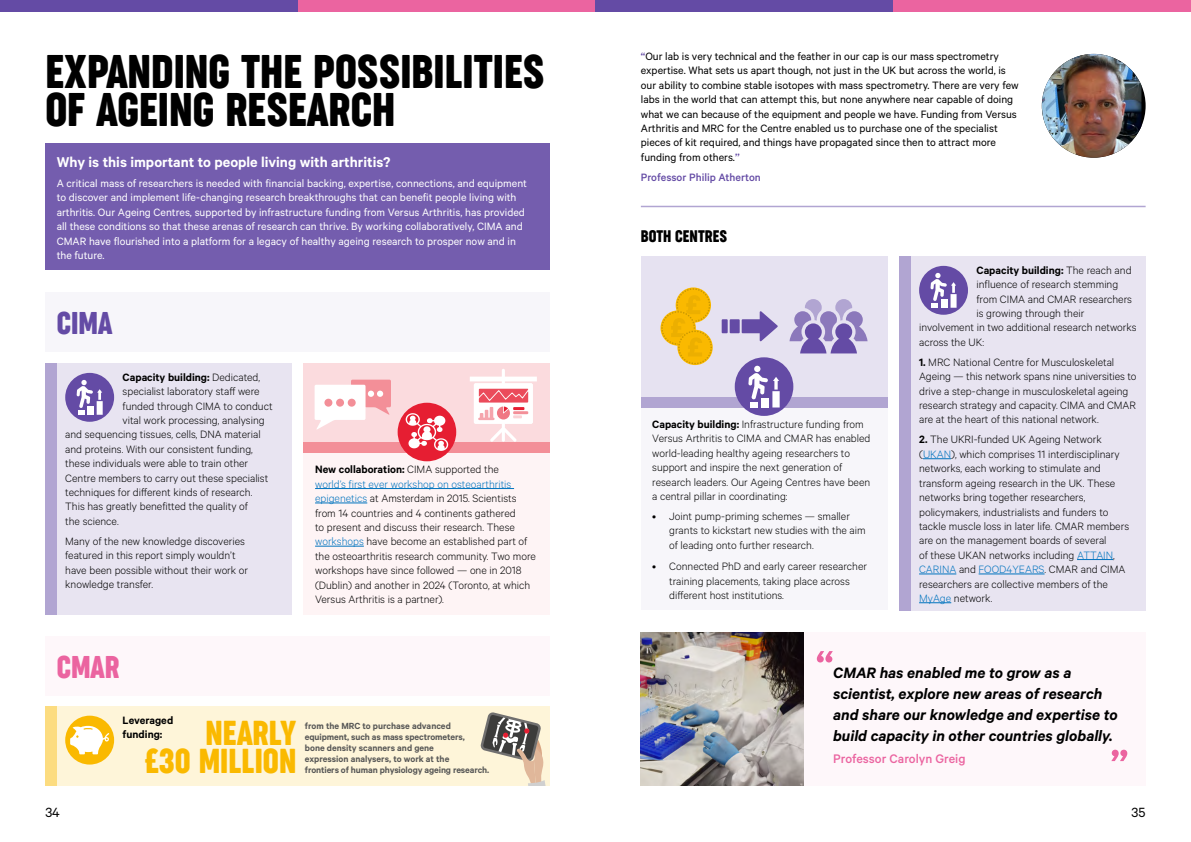
<style>
.page{position:relative;width:1191px;height:842px;background:#fff}
.page>*{position:absolute;margin:0;border:0;box-sizing:border-box;transform-origin:0 0}
.Header_1{font:45px/38px "Versus Arthritis Display";color:#000}
.Names{font:33px/28px "Versus Arthritis Display";color:#fab900;text-align:right}
.Subheader{font:30px "Versus Arthritis Display";color:#644ba5}
.Subheader-2{font:30px "Versus Arthritis Display";color:#eb64a0}
.t1{font:italic 600 16.9px/20.8px "Calibre";color:#000}
.Subheader-3{font:600 16px "Calibre";color:#fff}
.Subheader-4{font:16px "Versus Arthritis Display";color:#000}
.t2{font:15px "Calibre";color:#000}
.Intro_copy{font:500 14px "Calibre";color:#eb64a0}
.Body_copy{font:300 12px/14.4px "Calibre";color:#000}
.Intro_copy-2{font:12px/14.4px "Calibre";color:#000}
.Body_copy-2{font:12px/14.4px "Calibre";color:#fff}
.Body_copy-3{font:600 12px/14.4px "Calibre";color:#000}
.Intro_copy-3{font:500 12px "Calibre";color:#644ba5}
.Labels{font:600 10px/11px "Calibre";letter-spacing:-.005em;color:#575756}
.s1{font-weight:300}
.s2{font-weight:600}
.s3{color:#0073be}
.s4{font-weight:500;color:#644ba5}
</style>
<div class="page">
<div style="left:0;top:0;width:298px;height:11px;background:#644ba5"></div>
<div style="left:893px;top:0;width:298px;height:11px;background:#eb64a0"></div>
<img style="left:1041px;top:54px;width:100px;height:104px">
<div style="left:45px;top:144px;width:505px;height:126px;background:#745dae"></div>
<div style="left:45px;top:292px;width:505px;height:60px;background:#f7f6fa"></div>
<div style="left:57px;top:363px;width:235px;height:251px;background:#e8e4f1"></div>
<div style="left:45px;top:363px;width:12px;height:251px;background:#b1a5d2"></div>
<div style="left:65px;top:373px;width:49px;height:49px;background:#644ba5;border-radius:50%"></div>
<svg style="left:77px;top:380px;width:26px;height:35px"></svg>
<div style="left:45px;top:636px;width:505px;height:59px;background:#fef7fa"></div>
<div style="left:57px;top:706px;width:493px;height:79px;background:#fef5d9"></div>
<div style="left:45px;top:706px;width:12px;height:79px;background:#fcdc80"></div>
<div style="left:65px;top:716px;width:49px;height:48px;background:#fab900;border-radius:50%"></div>
<svg style="left:70px;top:726px;width:40px;height:28px"></svg>
<hr style="left:641px;top:206px;width:504px;height:1px;background:#b1a5d2">
<div style="left:910px;top:256px;width:235px;height:354px;background:#e8e4f1"></div>
<svg style="left:923px;top:458px;width:28px;height:1px"></svg>
<hr style="left:1077px;top:559px;width:36px;height:1px;background:#0073be">
<hr style="left:919px;top:574px;width:37px;height:1px;background:#0073be">
<hr style="left:978px;top:574px;width:66px;height:1px;background:#0073be">
<hr style="left:919px;top:602px;width:32px;height:1px;background:#0073be">
<div style="left:899px;top:256px;width:11px;height:354px;background:#b1a5d2"></div>
<div style="left:919px;top:266px;width:49px;height:49px;background:#644ba5;border-radius:50%"></div>
<svg style="left:930px;top:273px;width:26px;height:35px"></svg>
<div style="left:298px;top:0;width:297px;height:11px;background:#eb64a0"></div>
<div style="left:595px;top:0;width:298px;height:11px;background:#644ba5"></div>
<div style="left:804px;top:632px;width:341px;height:153px;background:#fef7fa"></div>
<svg style="left:817px;top:651px;width:16px;height:11px"></svg>
<svg style="left:1111px;top:750px;width:16px;height:11px"></svg>
<img style="left:641px;top:632px;width:163px;height:153px">
<div style="left:304px;top:453px;width:246px;height:161px;background:#fef4f5"></div>
<hr style="left:315px;top:488px;width:199px;height:1px;background:#0073be">
<hr style="left:315px;top:503px;width:52px;height:1px;background:#0073be">
<hr style="left:315px;top:546px;width:49px;height:1px;background:#0073be">
<div style="left:304px;top:442px;width:246px;height:11px;background:#f38f98"></div>
<div style="left:304px;top:363px;width:246px;height:79px;background:#fbdbde"></div>
<div style="left:397px;top:403px;width:59px;height:58px;background:#e61e32;border-radius:50%"></div>
<svg style="left:406px;top:413px;width:42px;height:38px"></svg>
<div style="left:641px;top:408px;width:246px;height:202px;background:#f7f6fa"></div>
<div style="left:641px;top:396px;width:246px;height:12px;background:#b1a5d2"></div>
<div style="left:641px;top:256px;width:246px;height:140px;background:#e6e2f1"></div>
<div style="left:734px;top:357px;width:59px;height:59px;background:#644ba5;border-radius:50%"></div>
<svg style="left:748px;top:366px;width:31px;height:41px"></svg>
<svg style="left:470px;top:369px;width:67px;height:73px"></svg>
<svg style="left:314px;top:380px;width:77px;height:49px"></svg>
<svg style="left:661px;top:288px;width:51px;height:76px"></svg>
<svg style="left:721px;top:311px;width:56px;height:30px"></svg>
<svg style="left:789px;top:299px;width:78px;height:54px"></svg>
<svg style="left:480px;top:712px;width:66px;height:73px"></svg>
<p class="Header_1" style="left:45px;top:53px;width:501px">EXPANDING THE POSSIBILITIES<br>OF AGEING RESEARCH</p>
<p class="Subheader-3" style="left:57px;top:152px;width:335px">Why is this important to people living with arthritis?</p>
<p class="Body_copy-2" style="left:57px;top:176px;width:472px">A critical mass of researchers is needed with financial backing, expertise, connections, and equipment to discover and implement life-changing research breakthroughs that can benefit people living with arthritis. Our Ageing Centres, supported by infrastructure funding from Versus Arthritis, has provided all these conditions so that these arenas of research can thrive. By working collaboratively, CIMA and CMAR have flourished into a platform for a legacy of healthy ageing research to prosper now and in the future.</p>
<p class="Subheader" style="left:57px;top:306px;width:57px">CIMA</p>
<p class="Body_copy-3" style="left:123px;top:369px;width:139px">Capacity building: <span class="s1">Dedicated,</span></p>
<p class="Body_copy" style="left:123px;top:384px;width:138px">specialist laboratory staff were</p>
<p class="Body_copy" style="left:123px;top:398px;width:151px">funded through CIMA to conduct</p>
<p class="Body_copy" style="left:123px;top:412px;width:143px">vital work processing, analysing</p>
<p class="Body_copy" style="left:65px;top:427px;width:197px">and sequencing tissues, cells, DNA material</p>
<p class="Body_copy" style="left:65px;top:441px;width:189px">and proteins. With our consistent funding,</p>
<p class="Body_copy" style="left:65px;top:456px;width:184px">these individuals were able to train other</p>
<p class="Body_copy" style="left:65px;top:470px;width:205px">Centre members to carry out these specialist</p>
<p class="Body_copy" style="left:65px;top:484px;width:189px">techniques for different kinds of research.</p>
<p class="Body_copy" style="left:65px;top:499px;width:184px">This has greatly benefitted the quality of</p>
<p class="Body_copy" style="left:65px;top:513px;width:55px">the science.</p>
<p class="Body_copy" style="left:65px;top:533px;width:184px">Many of the new knowledge discoveries featured in this report simply wouldn’t have been possible without their work or knowledge transfer.</p>
<p class="Body_copy" style="left:315px;top:462px;width:222px"><span class="s2">New collaboration:</span> CIMA supported the<br><span class="s3">world’s first ever workshop on osteoarthritis epigenetics</span> at Amsterdam in 2015. Scientists from 14 countries and 4 continents gathered<br>to present and discuss their research. These <span class="s3">workshops</span> have become an established part of the osteoarthritis research community. Two more workshops have since followed — one in 2018 (Dublin) and another in 2024 (Toronto, at which Versus Arthritis is a partner).</p>
<p class="Subheader-2" style="left:57px;top:650px;width:64px">CMAR</p>
<p class="Body_copy-3" style="left:123px;top:712px;width:52px">Leveraged funding:</p>
<p class="Names" style="left:145px;top:719px;width:153px">NEARLY<br>£30 MILLION</p>
<p class="Labels" style="left:305px;top:720px;width:186px">from the MRC to purchase advanced equipment, such as mass spectrometers,<br>bone density scanners and gene<br>expression analysers, to work at the<br>frontiers of human physiology ageing research.</p>
<p class="Intro_copy-2" style="left:641px;top:49px;width:379px"><span class="s4">“</span>Our lab is very technical and the feather in our cap is our mass spectrometry expertise. What sets us apart though, not just in the UK but across the world, is our ability to combine stable isotopes with mass spectrometry. There are very few labs in the world that can attempt this, but none anywhere near capable of doing what we can because of the equipment and people we have. Funding from Versus Arthritis and MRC for the Centre enabled us to purchase one of the specialist pieces of kit required, and things have propagated since then to attract more funding from others.<span class="s4">’’</span></p>
<p class="Intro_copy-3" style="left:641px;top:170px;width:121px">Professor Philip Atherton</p>
<p class="Subheader-4" style="left:641px;top:227px;width:88px">BOTH CENTRES</p>
<p class="Body_copy" style="left:652px;top:416px;width:220px"><span class="s2">Capacity building:</span> Infrastructure funding from Versus Arthritis to CIMA and CMAR has enabled world-leading healthy ageing researchers to support and inspire the next generation of research leaders. Our Ageing Centres have been a central pillar in coordinating:</p>
<p class="Body_copy" style="left:669px;top:508px;width:198px;text-indent:-17px">• Joint pump-priming schemes — smaller grants to kickstart new studies with the aim of leading onto further research.</p>
<p class="Body_copy" style="left:669px;top:559px;width:199px;text-indent:-17px">• Connected PhD and early career researcher training placements, taking place across different host institutions.</p>
<p class="Body_copy-3" style="left:976px;top:262px;width:157px">Capacity building: <span class="s1">The reach and</span></p>
<p class="Body_copy" style="left:976px;top:277px;width:143px">influence of research stemming</p>
<p class="Body_copy" style="left:976px;top:291px;width:157px">from CIMA and CMAR researchers</p>
<p class="Body_copy" style="left:976px;top:305px;width:109px">is growing through their</p>
<p class="Body_copy" style="left:919px;top:320px;width:219px">involvement in two additional research networks</p>
<p class="Body_copy" style="left:919px;top:334px;width:66px">across the UK:</p>
<p class="Body_copy" style="left:919px;top:354px;width:219px"><span class="s2">1.</span> MRC National Centre for Musculoskeletal Ageing — this network spans nine universities to drive a step-change in musculoskeletal ageing research strategy and capacity. CIMA and CMAR are at the heart of this national network.</p>
<p class="Body_copy" style="left:919px;top:432px;width:211px"><span class="s2">2.</span> The UKRI-funded UK Ageing Network (<span class="s3">UKAN</span>), which comprises 11 interdisciplinary networks, each working to stimulate and transform ageing research in the UK. These networks bring together researchers, policymakers, industrialists and funders to tackle muscle loss in later life. CMAR members are on the management boards of several<br>of these UKAN networks including <span class="s3">ATTAIN</span>, <span class="s3">CARINA</span> and <span class="s3">FOOD4YEARS</span>. CMAR and CIMA researchers are collective members of the <span class="s3">MyAge</span> network.</p>
<p class="t1" style="left:833px;top:662px;width:286px">CMAR has enabled me to grow as a scientist, explore new areas of research and share our knowledge and expertise to build capacity in other countries globally.</p>
<p class="Intro_copy" style="left:833px;top:751px;width:134px">Professor Carolyn Greig</p>
<p class="t2" style="left:45px;top:803px;width:16px">34</p>
<p class="t2" style="left:1131px;top:803px;width:15px">35</p>
</div>
